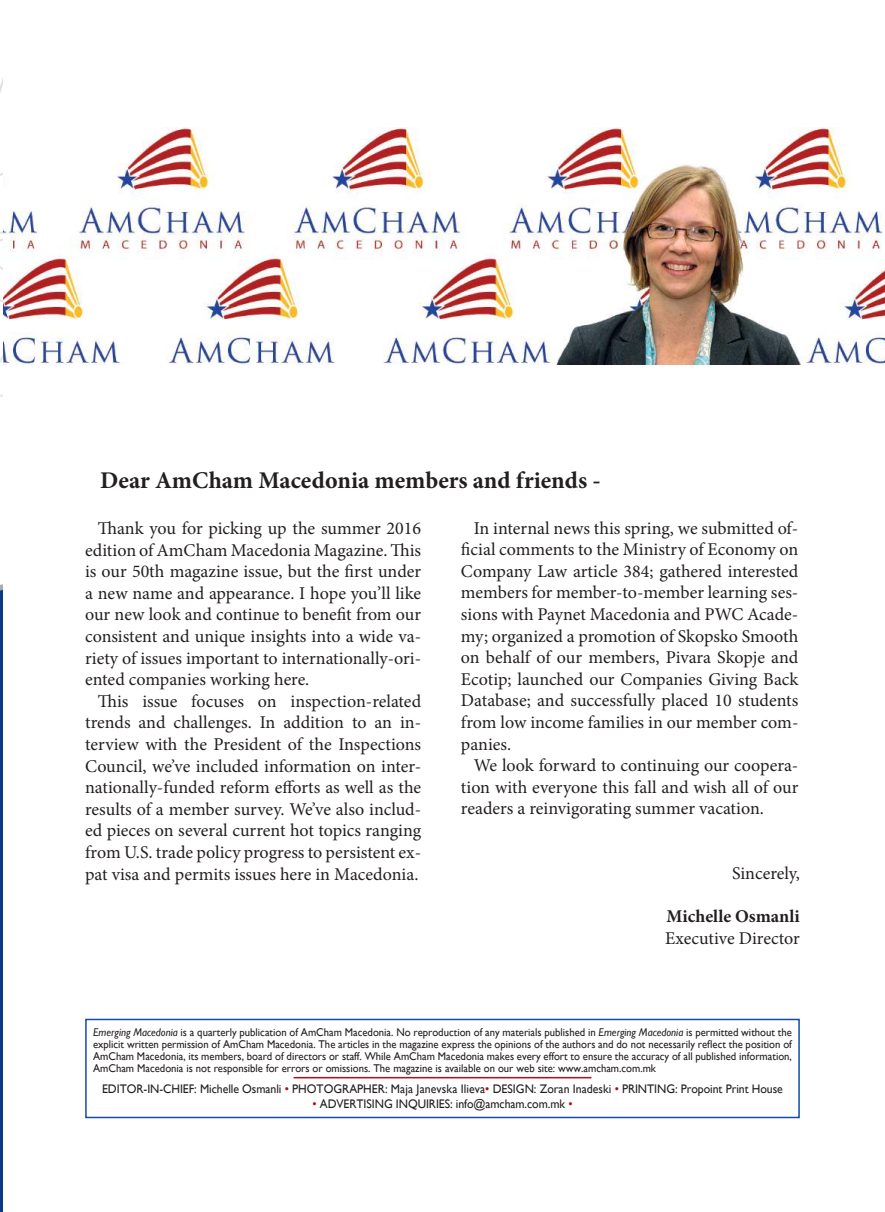
<style>
.page{position:relative;width:885px;height:1212px;background:#fff}
.page>*{position:absolute;margin:0;border:0;box-sizing:border-box;transform-origin:0 0}
.t1{font:700 24px "Minion Pro";color:#241f1f}
.t2{font:18px/21.6px "Minion Pro";color:#241f1f;text-align:justify}
.t3{font:700 18px "Minion Pro";color:#241f1f}
.t4{font:12.45px "Gill Sans";letter-spacing:-.005em;color:#241f1f;scale:.95 1}
.t5{font:11.25px/12px "Gill Sans";color:#241f1f;text-align:justify;scale:.95 1}
.s1{font-style:italic}
.s2{color:#b30717}
</style>
<div class="page">
<img style="left:2px;top:128px;width:882px;height:236px">
<hr style="left:293px;top:1077px;width:298px;height:1px;background:#bd0a19">
<div style="left:85px;top:1019px;width:714px;height:99px;border:2px solid #154ba3"></div>
<img style="left:0;top:81px;width:2px;height:1131px">
<h1 class="t1" style="left:100px;top:464px;width:502px">Dear AmCham Macedonia members and friends -</h1>
<p class="t2" style="left:85px;top:517px;width:337px;text-indent:13px">Thank you for picking up the summer 2016 edition of AmCham Macedonia Magazine. This is our 50th magazine issue, but the first under a new name and appearance. I hope you’ll like our new look and continue to benefit from our consistent and unique insights into a wide va&shy;riety of issues important to internationally-ori&shy;ented companies working here.</p>
<p class="t2" style="left:85px;top:690px;width:337px;text-indent:13px">This issue focuses on inspection-related trends and challenges. In addition to an in&shy;terview with the President of the Inspections Council, we’ve included information on inter&shy;nationally-funded reform efforts as well as the results of a member survey. We’ve also includ&shy;ed pieces on several current hot topics ranging from U.S. trade policy progress to persistent ex&shy;pat visa and permits issues here in Macedonia.</p>
<p class="t2" style="left:461px;top:517px;width:339px;text-indent:13px">In internal news this spring, we submitted of&shy;ficial comments to the Ministry of Economy on Company Law article 384; gathered interested members for member-to-member learning ses&shy;sions with Paynet Macedonia and PWC Acade&shy;my; organized a promotion of Skopsko Smooth on behalf of our members, Pivara Skopje and Ecotip; launched our Companies Giving Back Database; and successfully placed 10 students from low income families in our member com&shy;panies.</p>
<p class="t2" style="left:461px;top:755px;width:339px;text-indent:13px">We look forward to continuing our coopera&shy;tion with everyone this fall and wish all of our readers a reinvigorating summer vacation.</p>
<p class="t2" style="left:732px;top:863px;width:69px">Sincerely,</p>
<p class="t3" style="left:666px;top:904px;width:135px">Michelle Osmanli</p>
<p class="t2" style="left:665px;top:927px;width:136px">Executive Director</p>
<p class="t5" style="left:93px;top:1027px;width:737px"><span class="s1">Emerging Macedonia</span> is a quarterly publication of AmCham Macedonia. No reproduction of any materials published in <span class="s1">Emerging Macedonia</span> is permitted without the explicit written permission of AmCham Macedonia. The articles in the magazine express the opinions of the authors and do not necessarily reflect the position of AmCham Macedonia, its members, board of directors or staff. While AmCham Macedonia makes every effort to ensure the accuracy of all published information, AmCham Macedonia is not responsible for errors or omissions. The magazine is available on our web site: www.amcham.com.mk</p>
<p class="t4" style="left:102px;top:1082px;width:718px">EDITOR-IN-CHIEF: Michelle Osmanli <span class="s2">•</span> PHOTOGRAPHER: Maja Janevska Ilieva<span class="s2">•</span> DESIGN: Zoran Inadeski <span class="s2">•</span> PRINTING: Propoint Print House</p>
<p class="t4" style="left:312px;top:1097px;width:275px"><span class="s2">•</span> ADVERTISING INQUIRIES: info@amcham.com.mk <span class="s2">•</span></p>
</div>
